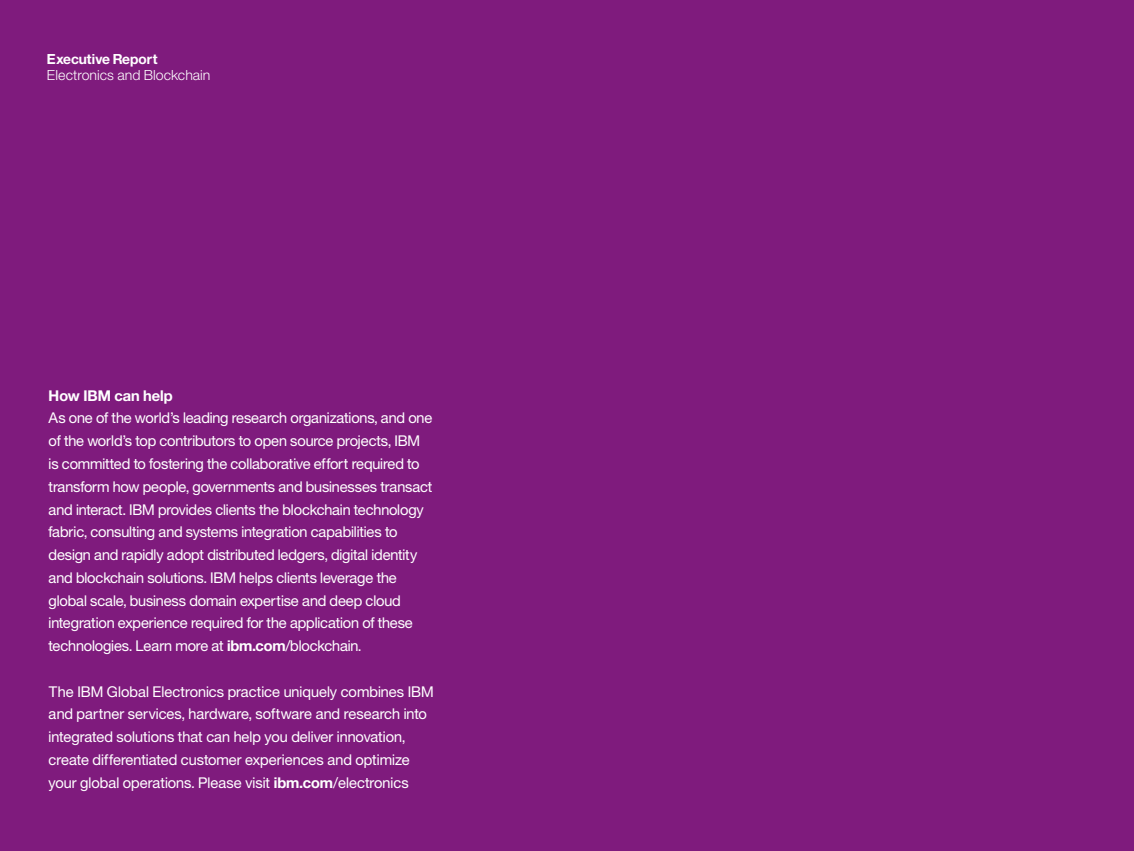
<style>
.page{position:relative;width:1134px;height:851px;background:#fff}
.page>*{position:absolute;margin:0;border:0;box-sizing:border-box;transform-origin:0 0}
.t1{font:14.88px/22.8px "Helv Neue Romanfor IBM";letter-spacing:-.01em;color:#fff}
.t2{font:14.88px "Helv Neue Boldfor IBM";color:#fff}
.t3{font:14px "Helv Neue Lightfor IBM";color:#fff}
.t4{font:14px "Helv Neue Boldfor IBM";color:#fff}
.s1{font-family:"Helv Neue Boldfor IBM"}
</style>
<div class="page">
<div style="left:0;top:0;width:1134px;height:850px;background:#7f1b7d"></div>
<p class="t4" style="left:47px;top:50px;width:112px">Executive Report</p>
<p class="t3" style="left:47px;top:67px;width:165px">Electronics and Blockchain</p>
<p class="t2" style="left:49px;top:386px;width:126px">How IBM can help</p>
<p class="t1" style="left:49px;top:406px;width:385px">As one of the world’s leading research organizations, and one of the world’s top contributors to open source projects, IBM is committed to fostering the collaborative effort required to transform how people, governments and businesses transact and interact. IBM provides clients the blockchain technology fabric, consulting and systems integration capabilities to design and rapidly adopt distributed ledgers, digital identity and blockchain solutions. IBM helps clients leverage the global scale, business domain expertise and deep cloud integration experience required for the application of these technologies. Learn more at <span class="s1">ibm.com</span>/blockchain.</p>
<p class="t1" style="left:49px;top:679px;width:387px">The IBM Global Electronics practice uniquely combines IBM and partner services, hardware, software and research into integrated solutions that can help you deliver innovation, create differentiated customer experiences and optimize your global operations. Please visit <span class="s1">ibm.com</span>/electronics</p>
</div>
